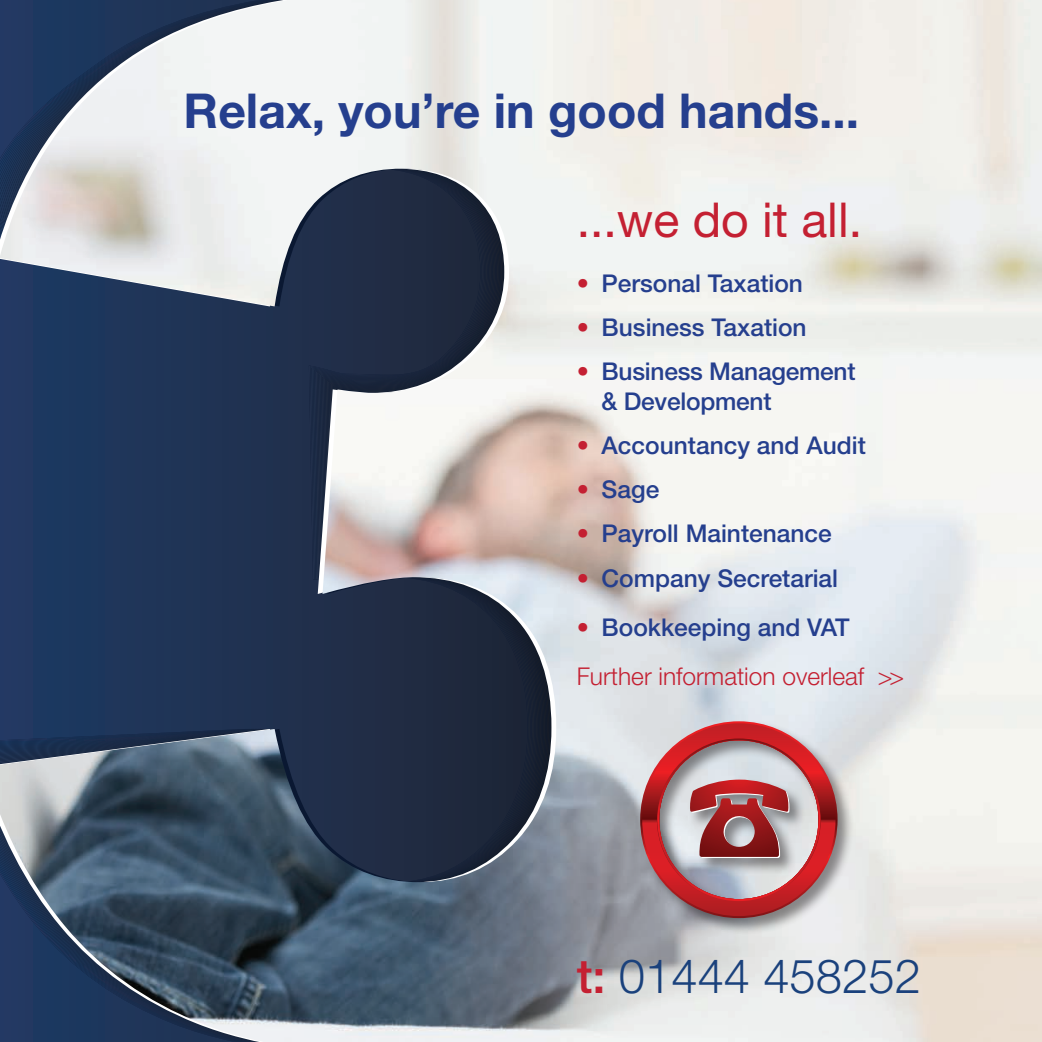
<style>
.page{position:relative;width:1042px;height:1042px;background:#fff}
.page>*{position:absolute;margin:0;border:0;box-sizing:border-box;transform-origin:0 0}
.t1{font:700 48.12px "Helvetica Neue";color:#253f8e}
.t2{font:48.12px "Helvetica Neue";color:#c42032}
.t3{font:300 47.25px "Helvetica Neue";color:#1a417c}
.t4{font:500 24.5px/29.4px "Helvetica Neue";color:#253f8e}
.t5{font:300 24.5px "Helvetica Neue";color:#c42032}
.s1{color:#c42032}
.s2{font-weight:500;color:#c42032}
</style>
<div class="page">
<img style="left:0;top:0;width:1042px;height:1042px">
<div style="left:638px;top:719px;width:216px;height:216px;background:#231f20;opacity:.5"></div>
<svg style="left:640px;top:721px;width:197px;height:197px"></svg>
<p class="t1" style="left:184px;top:81px;width:677px">Relax, you’re in good hands...</p>
<p class="t2" style="left:577px;top:191px;width:287px">...we do it all.</p>
<p class="t4" style="left:577px;top:268px;width:228px"><span class="s1">•</span> Personal Taxation</p>
<p class="t4" style="left:577px;top:312px;width:231px"><span class="s1">•</span> Business Taxation</p>
<p class="t4" style="left:601px;top:356px;width:255px;text-indent:-25px"><span class="s1">•</span> Business Management &amp; Development</p>
<p class="t4" style="left:577px;top:430px;width:290px"><span class="s1">•</span> Accountancy and Audit</p>
<p class="t4" style="left:577px;top:474px;width:84px"><span class="s1">•</span> Sage</p>
<p class="t4" style="left:577px;top:519px;width:256px"><span class="s1">•</span> Payroll Maintenance</p>
<p class="t4" style="left:577px;top:563px;width:263px"><span class="s1">•</span> Company Secretarial</p>
<p class="t4" style="left:577px;top:612px;width:274px"><span class="s1">•</span> Bookkeeping and VAT</p>
<p class="t5" style="left:577px;top:661px;width:329px">Further information overleaf &gt;&gt;</p>
<p class="t3" style="left:577px;top:947px;width:346px"><span class="s2">t:</span> 01444 458252</p>
</div>
